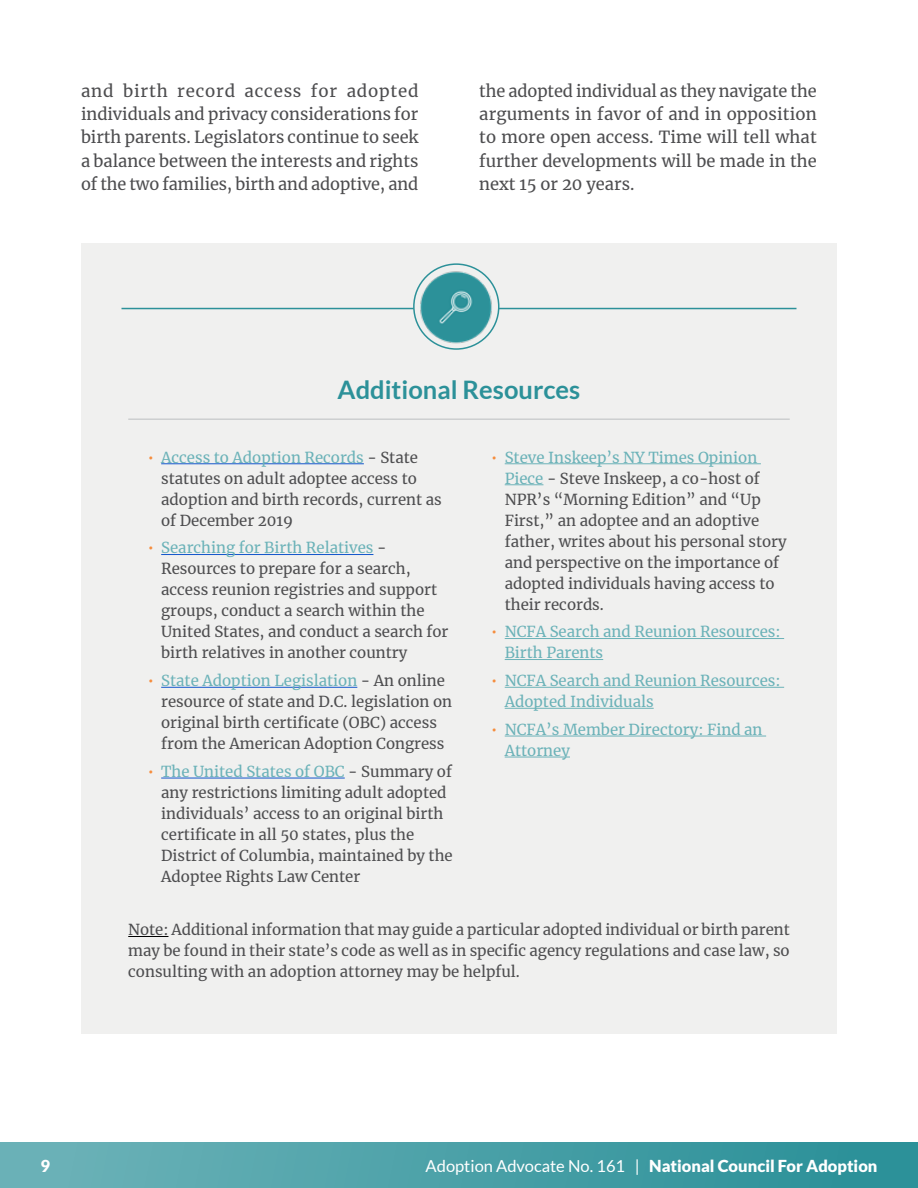
<style>
.page{position:relative;width:918px;height:1188px;background:#fff}
.page>*{position:absolute;margin:0;border:0;box-sizing:border-box;transform-origin:0 0}
.t1{font:700 25.5px "Lato";color:#2c9199}
.t2{font:16.5px/23.1px "Merriweather";color:#4d4d4f;text-align:justify}
.t3{font:900 16.5px "Lato";color:#fff}
.t4{font:15px/21px "Merriweather";color:#4d4d4f}
.t5{font:15px/21px "Merriweather";color:#6bb2b8}
.s1{color:#f68d3d}
.s2{color:#6bb2b8}
.s3{font-weight:400}
</style>
<div class="page">
<hr style="left:0;top:1142px;width:1px;height:46px;background:#2c9199">
<div style="left:1px;top:1142px;width:917px;height:46px;background:linear-gradient(to right,#6eb3b9,#288f97)"></div>
<div style="left:81px;top:243px;width:756px;height:791px;background:#f0f0ef"></div>
<hr style="left:128px;top:419px;width:662px;height:1px;background:#bcbec0">
<hr style="left:128px;top:936px;width:40px;height:1px;background:#000">
<hr style="left:122px;top:308px;width:292px;height:1px;background:#2c9199">
<img style="left:416px;top:266px;width:81px;height:81px">
<div style="left:413px;top:263px;width:87px;height:87px;border:2px solid #2c9199;border-radius:50%"></div>
<hr style="left:499px;top:308px;width:297px;height:1px;background:#2c9199">
<hr style="left:161px;top:463px;width:203px;height:1px;background:#15c">
<hr style="left:161px;top:554px;width:212px;height:1px;background:#15c">
<hr style="left:161px;top:687px;width:196px;height:1px;background:#15c">
<hr style="left:161px;top:778px;width:184px;height:1px;background:#15c">
<hr style="left:505px;top:463px;width:256px;height:1px;background:#6bb2b8">
<hr style="left:505px;top:484px;width:38px;height:1px;background:#6bb2b8">
<hr style="left:505px;top:638px;width:279px;height:1px;background:#6bb2b8">
<hr style="left:505px;top:659px;width:98px;height:1px;background:#6bb2b8">
<hr style="left:505px;top:687px;width:279px;height:1px;background:#6bb2b8">
<hr style="left:505px;top:708px;width:149px;height:1px;background:#6bb2b8">
<hr style="left:505px;top:736px;width:261px;height:1px;background:#6bb2b8">
<hr style="left:505px;top:757px;width:65px;height:1px;background:#6bb2b8">
<p class="t2" style="left:81px;top:79px;width:339px">and birth record access for adopted individuals and privacy considerations for birth parents. Legislators continue to seek a balance between the interests and rights of the two families, birth and adoptive, and</p>
<p class="t2" style="left:479px;top:79px;width:339px">the adopted individual as they navigate the arguments in favor of and in opposition to more open access. Time will tell what further developments will be made in the next 15 or 20 years.</p>
<h1 class="t1" style="left:338px;top:375px;width:244px">Additional Resources</h1>
<p class="t4" style="left:161px;top:446px;width:282px;text-indent:-14px"><span class="s1">•</span> <span class="s2">Access to Adoption Records</span> - State statutes on adult adoptee access to adoption and birth records, current as of December 2019</p>
<p class="t4" style="left:161px;top:537px;width:289px;text-indent:-14px"><span class="s1">•</span> <span class="s2">Searching for Birth Relatives</span> - Resources to prepare for a search, access reunion registries and support groups, conduct a search within the United States, and conduct a search for birth relatives in another country</p>
<p class="t4" style="left:161px;top:670px;width:293px;text-indent:-14px"><span class="s1">•</span> <span class="s2">State Adoption Legislation</span> - An online resource of state and D.C. legislation on original birth certificate (OBC) access from the American Adoption Congress</p>
<p class="t4" style="left:161px;top:761px;width:293px;text-indent:-14px"><span class="s1">•</span> <span class="s2">The United States of OBC</span> - Summary of any restrictions limiting adult adopted individuals’ access to an original birth certificate in all 50 states, plus the District of Columbia, maintained by the Adoptee Rights Law Center</p>
<p class="t4" style="left:505px;top:446px;width:283px;text-indent:-14px"><span class="s1">•</span> <span class="s2">Steve Inskeep’s NY Times Opinion Piece</span> - Steve Inskeep, a co-host of NPR’s “Morning Edition” and “Up First,” an adoptee and an adoptive father, writes about his personal story and perspective on the importance of adopted individuals having access to their records.</p>
<p class="t5" style="left:505px;top:621px;width:277px;text-indent:-14px"><span class="s1">•</span> NCFA Search and Reunion Resources:<br>Birth Parents</p>
<p class="t5" style="left:505px;top:670px;width:277px;text-indent:-14px"><span class="s1">•</span> NCFA Search and Reunion Resources:<br>Adopted Individuals</p>
<p class="t5" style="left:505px;top:719px;width:259px;text-indent:-14px"><span class="s1">•</span> NCFA’s Member Directory: Find an<br>Attorney</p>
<p class="t4" style="left:128px;top:919px;width:663px;text-align:justify">Note: Additional information that may guide a particular adopted individual or birth parent may be found in their state’s code as well as in specific agency regulations and case law, so consulting with an adoption attorney may be helpful.</p>
<p class="t3" style="left:40px;top:1156px;width:11px">9</p>
<p class="t3" style="left:426px;top:1156px;width:453px"><span class="s3">Adoption Advocate No. 161 |</span> National Council For Adoption</p>
</div>
